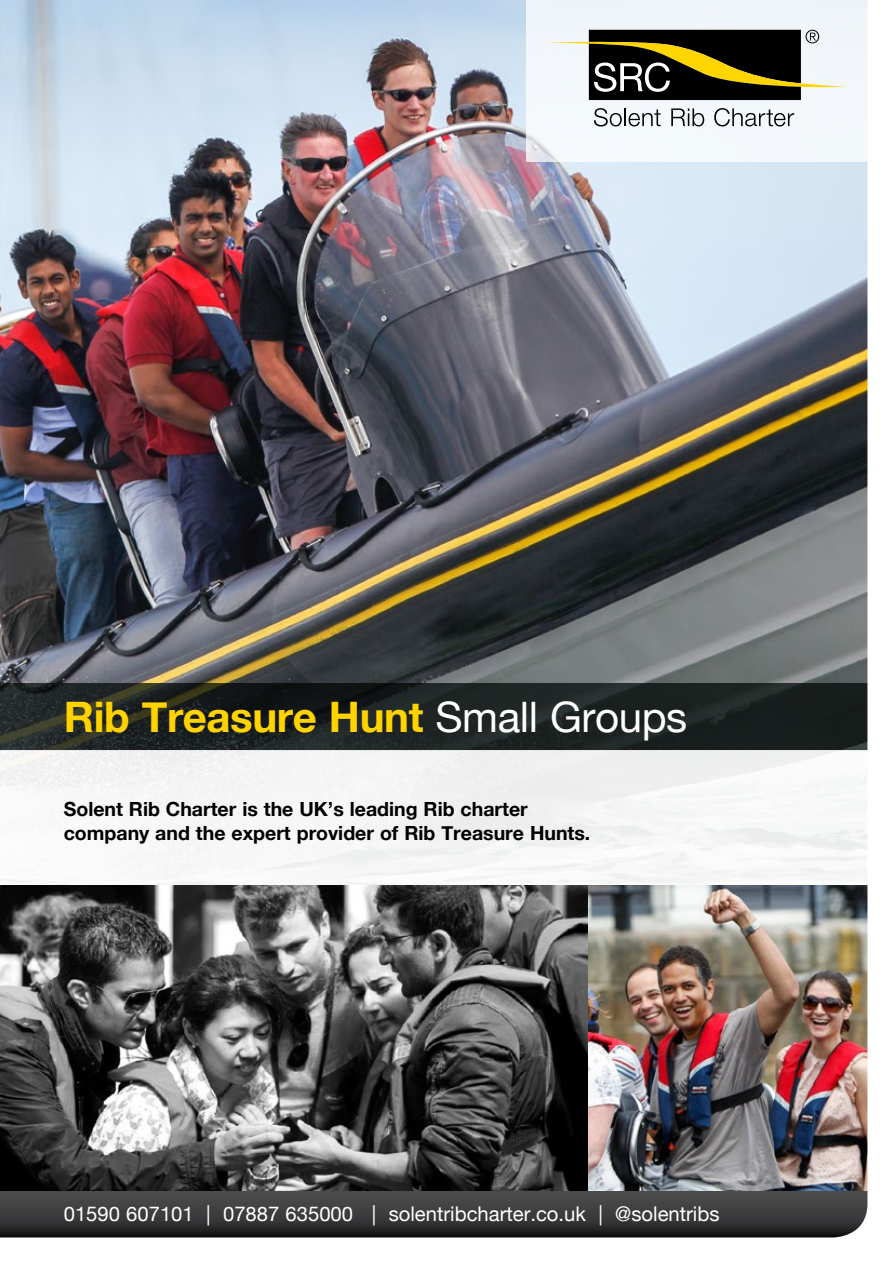
<style>
.page{position:relative;width:893px;height:1263px;background:#fff}
.page>*{position:absolute;margin:0;border:0;box-sizing:border-box;transform-origin:0 0}
.t1{font:700 42px "Helvetica Neue";letter-spacing:-.01em;color:#ffd300}
.t2{font:20.25px "Helvetica Neue";color:#fff}
.t3{font:700 19.5px/24px "Helvetica Neue";color:#000}
.s1{font-weight:400;color:#fff}
</style>
<div class="page">
<img style="left:0;top:0;width:868px;height:1238px">
<div style="left:526px;top:0;width:341px;height:162px;background:#f3f8fb"></div>
<svg style="left:594px;top:108px;width:67px;height:18px"></svg>
<svg style="left:671px;top:108px;width:33px;height:18px"></svg>
<svg style="left:714px;top:108px;width:80px;height:18px"></svg>
<svg style="left:547px;top:30px;width:299px;height:70px"></svg>
<h1 class="t1" style="left:64px;top:684px;width:625px">Rib Treasure Hunt <span class="s1">Small Groups</span></h1>
<p class="t3" style="left:64px;top:797px;width:528px">Solent Rib Charter is the UK’s leading Rib charter company and the expert provider of Rib Treasure Hunts.</p>
<p class="t2" style="left:64px;top:1199px;width:657px">01590 607101 | 07887 635000 | solentribcharter.co.uk | @solentribs</p>
</div>
